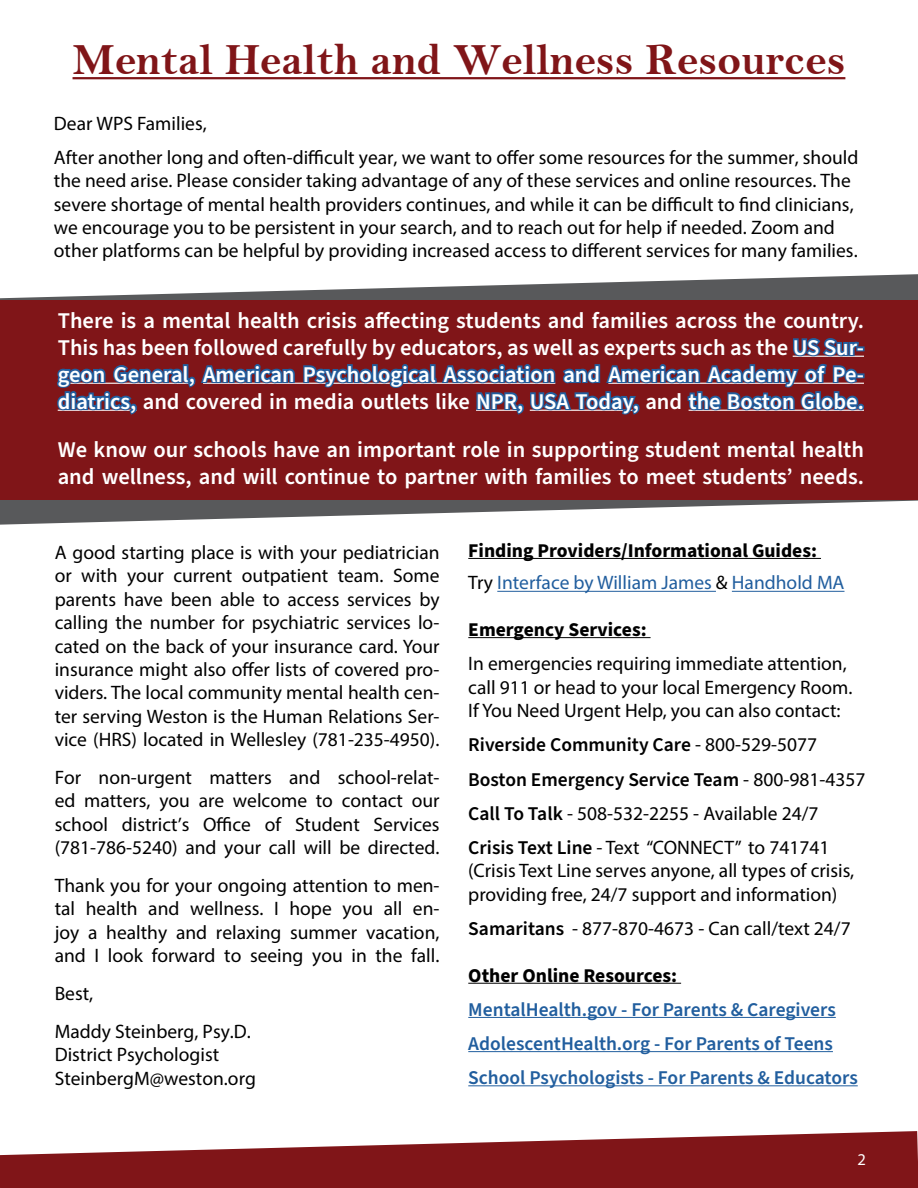
<style>
.page{position:relative;width:918px;height:1188px;background:#fff}
.page>*{position:absolute;margin:0;border:0;box-sizing:border-box;transform-origin:0 0}
.t1{font:45px "Bell MT Bold";color:#801518}
.t2{font:600 22.5px/27px "Source Sans Pro";color:#fff;text-align:justify}
.t3{font:19.5px/23.4px "Myriad Pro";color:#000}
.t4{font:600 19.5px/34.2px "Source Sans Pro";color:#215e9e}
.t5{font:700 19.5px "Source Sans Pro";color:#000}
.t6{font:600 19.5px/34.2px "Source Sans Pro";color:#000}
.t7{font:19.5px "Myriad Pro";color:#215e9e}
.t8{font:16.5px "Myriad Pro";color:#fff}
.s1{color:#215e9e}
.s2{color:#000}
.s3{font-family:"Myriad Pro";font-weight:400}
.s4{font-family:"Source Sans Pro";font-weight:600}
</style>
<div class="page">
<svg style="left:0;top:500px;width:918px;height:25px"></svg>
<svg style="left:0;top:274px;width:918px;height:26px;fill:#58595b"></svg>
<svg style="left:0;top:1131px;width:918px;height:57px;fill:#801518"></svg>
<div style="left:0;top:300px;width:918px;height:200px;background:#801518"></div>
<hr style="left:73px;top:77px;width:772px;height:2px;background:#801518">
<hr style="left:468px;top:558px;width:353px;height:1px;background:#000">
<hr style="left:497px;top:591px;width:219px;height:1px;background:#215e9e">
<hr style="left:732px;top:591px;width:113px;height:1px;background:#215e9e">
<hr style="left:468px;top:637px;width:183px;height:1px;background:#000">
<hr style="left:468px;top:983px;width:213px;height:1px;background:#000">
<hr style="left:468px;top:1017px;width:368px;height:1px;background:#215e9e">
<hr style="left:468px;top:1051px;width:365px;height:1px;background:#215e9e">
<hr style="left:468px;top:1085px;width:390px;height:1px;background:#215e9e">
<hr style="left:793px;top:356px;width:71px;height:1px;background:#fff">
<hr style="left:58px;top:383px;width:137px;height:1px;background:#fff">
<hr style="left:203px;top:383px;width:352px;height:1px;background:#fff">
<hr style="left:608px;top:383px;width:256px;height:1px;background:#fff">
<hr style="left:58px;top:410px;width:79px;height:1px;background:#fff">
<hr style="left:476px;top:410px;width:41px;height:1px;background:#fff">
<hr style="left:530px;top:410px;width:103px;height:1px;background:#fff">
<hr style="left:689px;top:410px;width:175px;height:1px;background:#fff">
<h1 class="t1" style="left:73px;top:33px;width:775px">Mental Health and Wellness Resources</h1>
<p class="t3" style="left:54px;top:106px;width:806px;line-height:34.2px">Dear WPS Families,<br>After another long and often-difficult year, we want to offer some resources for the summer, should</p>
<p class="t3" style="left:54px;top:169px;width:805px">the need arise. Please consider taking advantage of any of these services and online resources. The severe shortage of mental health providers continues, and while it can be difficult to find clinicians, we encourage you to be persistent in your search, and to reach out for help if needed. Zoom and other platforms can be helpful by providing increased access to different services for many families.</p>
<p class="t2" style="left:58px;top:307px;width:808px">There is a mental health crisis affecting students and families across the country.<br>This has been followed carefully by educators, as well as experts such as the <span class="s1">US Sur&shy;geon General, American Psychological Association and American Academy of Pe&shy;diatrics,</span> and covered in media outlets like <span class="s1">NPR, USA Today,</span> and <span class="s1">the Boston Globe.</span></p>
<p class="t2" style="left:58px;top:437px;width:808px">We know our schools have an important role in supporting student mental health and wellness, and will continue to partner with families to meet students’ needs.</p>
<p class="t3" style="left:55px;top:540px;width:386px;text-align:justify">A good starting place is with your pediatrician or with your current outpatient team. Some parents have been able to access services by calling the number for psychiatric services lo&shy;cated on the back of your insurance card. Your insurance might also offer lists of covered pro&shy;viders. The local community mental health cen&shy;ter serving Weston is the Human Relations Ser&shy;vice (HRS) located in Wellesley (781-235-4950).</p>
<p class="t3" style="left:55px;top:765px;width:386px;text-align:justify">For non-urgent matters and school-relat&shy;ed matters, you are welcome to contact our school district’s Office of Student Services (781-786-5240) and your call will be directed.</p>
<p class="t3" style="left:55px;top:873px;width:386px;text-align:justify">Thank you for your ongoing attention to men&shy;tal health and wellness. I hope you all en&shy;joy a healthy and relaxing summer vacation, and I look forward to seeing you in the fall.</p>
<p class="t3" style="left:55px;top:974px;width:198px;line-height:37.8px">Best,<br>Maddy Steinberg, Psy.D.</p>
<p class="t3" style="left:55px;top:1043px;width:203px">District Psychologist<br>SteinbergM@weston.org</p>
<p class="t5" style="left:468px;top:537px;width:350px">Finding Providers/Informational Guides:</p>
<p class="t7" style="left:468px;top:571px;width:378px"><span class="s2">Try</span> Interface by William James <span class="s2">&amp;</span> Handhold MA</p>
<p class="t5" style="left:468px;top:616px;width:180px">Emergency Services:</p>
<p class="t3" style="left:468px;top:652px;width:386px">In emergencies requiring immediate attention, call 911 or head to your local Emergency Room.<br>If You Need Urgent Help, you can also contact:</p>
<p class="t6" style="left:468px;top:728px;width:399px">Riverside Community Care <span class="s3">- 800-529-5077<br></span>Boston Emergency Service Team <span class="s3">- 800-981-4357</span></p>
<p class="t3" style="left:468px;top:796px;width:363px;line-height:34.2px"><span class="s4">Call To Talk</span> - 508-532-2255 - Available 24/7<br><span class="s4">Crisis Text Line</span> - Text “CONNECT” to 741741</p>
<p class="t3" style="left:468px;top:859px;width:388px">(Crisis Text Line serves anyone, all types of crisis, providing free, 24/7 support and information)</p>
<p class="t3" style="left:468px;top:916px;width:384px"><span class="s4">Samaritans</span> - 877-870-4673 - Can call/text 24/7</p>
<p class="t5" style="left:468px;top:962px;width:210px">Other Online Resources:</p>
<p class="t4" style="left:468px;top:993px;width:391px">MentalHealth.gov - For Parents &amp; Caregivers<br>AdolescentHealth.org - For Parents of Teens<br>School Psychologists - For Parents &amp; Educators</p>
<p class="t8" style="left:858px;top:1149px;width:10px">2</p>
</div>
